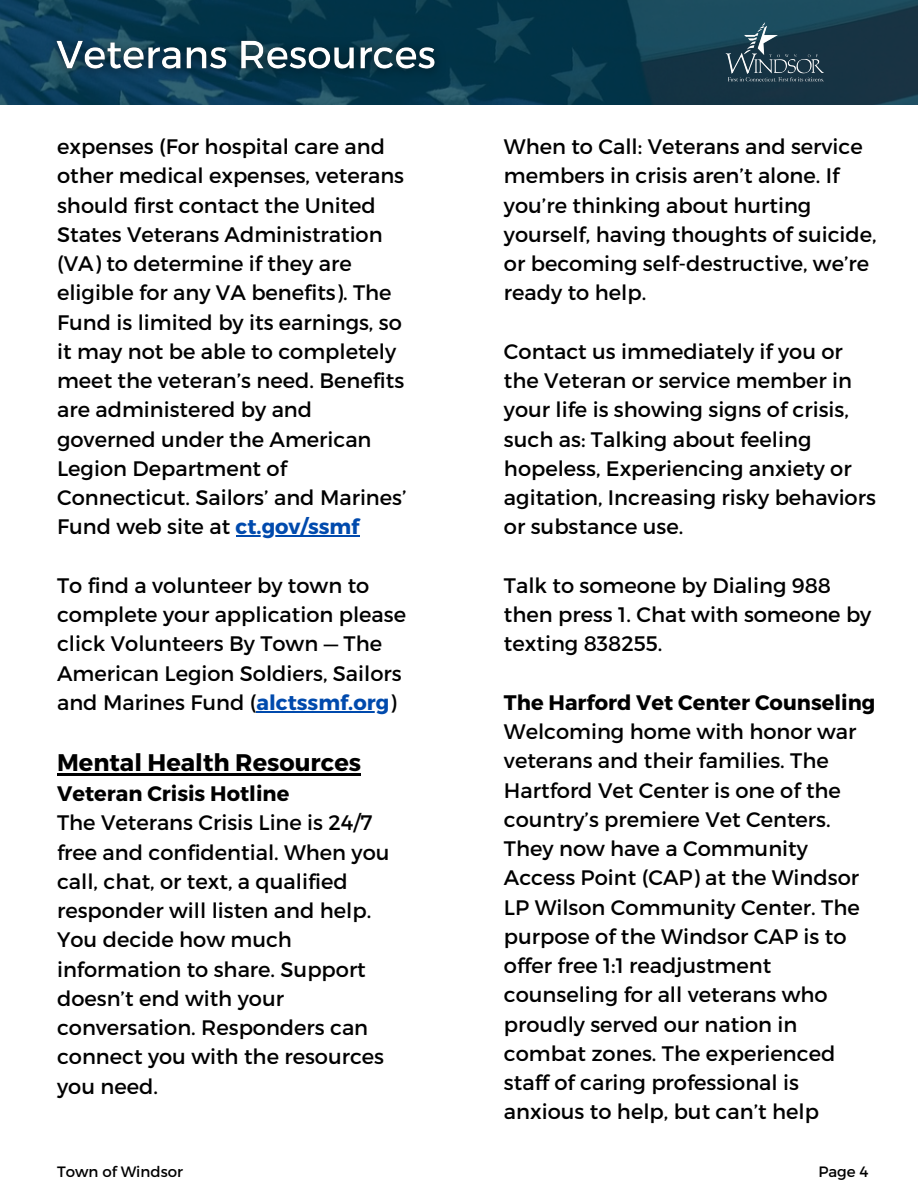
<style>
.page{position:relative;width:918px;height:1188px;background:#fff}
.page>*{position:absolute;margin:0;border:0;box-sizing:border-box;transform-origin:0 0}
.t1{font:700 24px "Montserrat";color:#000}
.t2{font:21px/29.2px "Montserrat";color:#000}
.t3{font:700 21px "Montserrat";color:#000}
.t4{font:15px "Montserrat";color:#000}
.s1{font-weight:700;color:#004aad}
</style>
<div class="page">
<img style="left:0;top:0;width:918px;height:105px">
<img style="left:723px;top:19px;width:103px;height:66px">
<img style="left:40px;top:13px;width:413px;height:82px">
<hr style="left:236px;top:536px;width:123px;height:1px;background:#004aad">
<hr style="left:257px;top:711px;width:132px;height:1px;background:#004aad">
<hr style="left:57px;top:773px;width:304px;height:2px;background:#000">
<p class="t2" style="left:57px;top:131px;width:351px">expenses (For hospital care and other medical expenses, veterans should first contact the United<br>States Veterans Administration (VA) to determine if they are eligible for any VA benefits). The<br>Fund is limited by its earnings, so it may not be able to completely meet the veteran’s need. Benefits are administered by and governed under the American<br>Legion Department of<br>Connecticut. Sailors’ and Marines’<br>Fund web site at <span class="s1">ct.gov/ssmf</span></p>
<p class="t2" style="left:57px;top:570px;width:350px">To find a volunteer by town to complete your application please click Volunteers By Town — The<br>American Legion Soldiers, Sailors and Marines Fund (<span class="s1">alctssmf.org</span>)</p>
<p class="t1" style="left:57px;top:747px;width:306px">Mental Health Resources</p>
<p class="t3" style="left:57px;top:780px;width:234px">Veteran Crisis Hotline</p>
<p class="t2" style="left:57px;top:807px;width:334px">The Veterans Crisis Line is 24/7 free and confidential. When you call, chat, or text, a qualified responder will listen and help.<br>You decide how much information to share. Support doesn’t end with your conversation. Responders can connect you with the resources you need.</p>
<p class="t2" style="left:504px;top:131px;width:374px">When to Call: Veterans and service members in crisis aren’t alone. If you’re thinking about hurting yourself, having thoughts of suicide, or becoming self-destructive, we’re ready to help.</p>
<p class="t2" style="left:504px;top:336px;width:373px">Contact us immediately if you or the Veteran or service member in your life is showing signs of crisis, such as: Talking about feeling hopeless, Experiencing anxiety or agitation, Increasing risky behaviors or substance use.</p>
<p class="t2" style="left:504px;top:570px;width:369px">Talk to someone by Dialing 988 then press 1. Chat with someone by texting 838255.</p>
<p class="t3" style="left:504px;top:689px;width:373px">The Harford Vet Center Counseling</p>
<p class="t2" style="left:504px;top:716px;width:357px">Welcoming home with honor war veterans and their families. The<br>Hartford Vet Center is one of the country’s premiere Vet Centers.<br>They now have a Community<br>Access Point (CAP) at the Windsor<br>LP Wilson Community Center. The purpose of the Windsor CAP is to offer free 1:1 readjustment counseling for all veterans who proudly served our nation in combat zones. The experienced staff of caring professional is anxious to help, but can’t help</p>
<p class="t4" style="left:57px;top:1162px;width:127px">Town of Windsor</p>
<p class="t4" style="left:818px;top:1162px;width:52px">Page 4</p>
</div>
